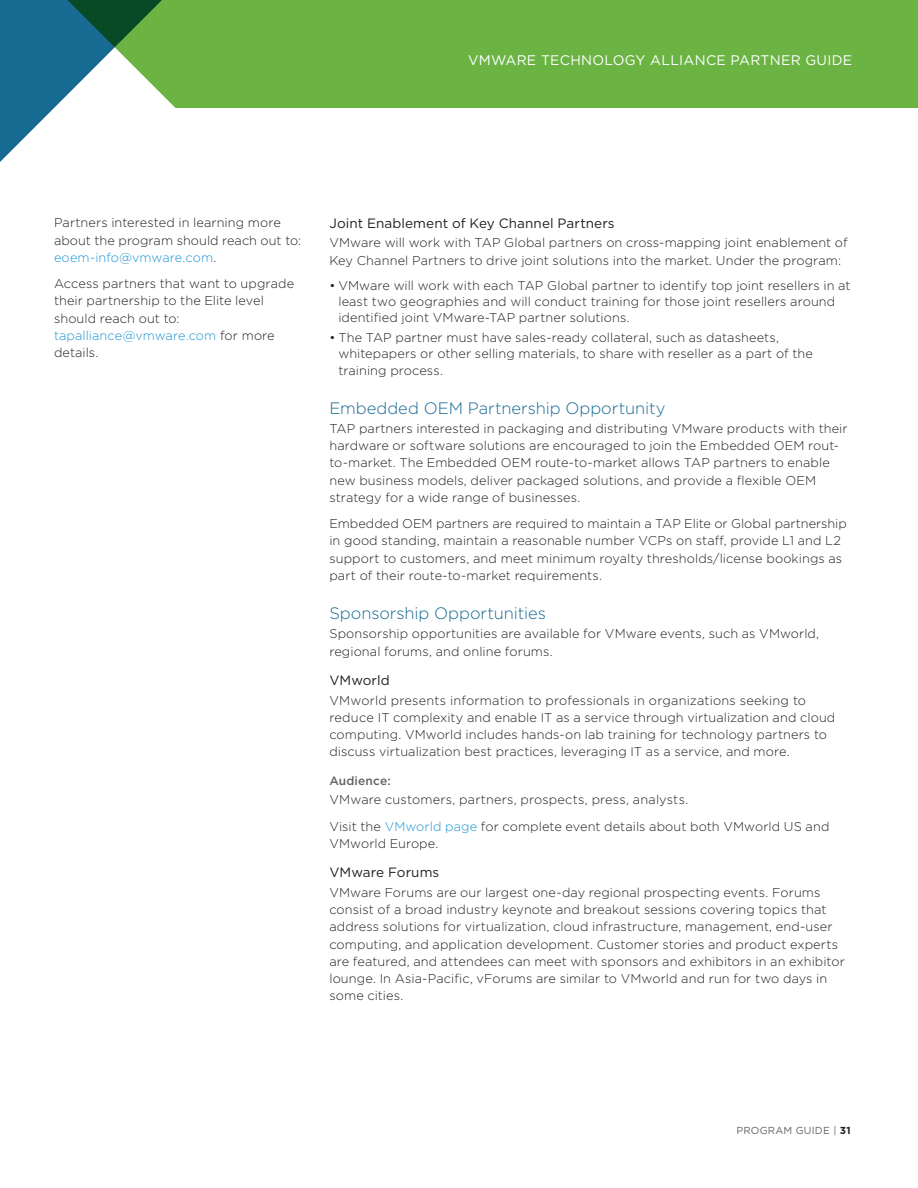
<style>
.page{position:relative;width:918px;height:1188px;background:#fff}
.page>*{position:absolute;margin:0;border:0;box-sizing:border-box;transform-origin:0 0}
._5a_SUBHEAD-1{font:300 16.5px "Gotham";color:#176a92}
.t1{font:13.8px "Gotham";letter-spacing:.02em;color:#fff}
._5a_SUBHEAD-2-BLK{font:13.5px "Gotham";letter-spacing:.005em;color:#231f20}
._3a_BODY_TEXT{font:300 12.75px/17.2px "Gotham";letter-spacing:.005em;color:#231f20}
._5a_SUBHEAD-3-gray{font:500 12px "Gotham";letter-spacing:.01em;color:#636265}
.t2{font:10.2px "Gotham";letter-spacing:.02em;color:#636265}
.s1{color:#1c94d2}
.s2{font-weight:700;color:#231f20}
</style>
<div class="page">
<div style="left:176px;top:0;width:742px;height:108px;background:#6bb444"></div>
<svg style="left:0;top:0;width:176px;height:162px"></svg>
<p class="t1" style="left:468px;top:51px;width:386px">VMWARE TECHNOLOGY ALLIANCE PARTNER GUIDE</p>
<p class="_3a_BODY_TEXT" style="left:54px;top:214px;width:249px">Partners interested in learning more about the program should reach out to: <span class="s1">eoem-info@vmware.com</span>.</p>
<p class="_3a_BODY_TEXT" style="left:54px;top:275px;width:242px">Access partners that want to upgrade their partnership to the Elite level should reach out to: <span class="s1">tapalliance@vmware.com</span> for more details.</p>
<p class="_5a_SUBHEAD-2-BLK" style="left:329px;top:214px;width:287px">Joint Enablement of Key Channel Partners</p>
<p class="_3a_BODY_TEXT" style="left:329px;top:234px;width:520px">VMware will work with TAP Global partners on cross-mapping joint enablement of<br>Key Channel Partners to drive joint solutions into the market. Under the program:</p>
<p class="_3a_BODY_TEXT" style="left:338px;top:277px;width:514px;line-height:16.2px;text-indent:-9px">• VMware will work with each TAP Global partner to identify top joint resellers in at least two geographies and will conduct training for those joint resellers around identified joint VMware-TAP partner solutions.</p>
<p class="_3a_BODY_TEXT" style="left:338px;top:329px;width:476px;line-height:16.2px;text-indent:-9px">• The TAP partner must have sales-ready collateral, such as datasheets, whitepapers or other selling materials, to share with reseller as a part of the training process.</p>
<p class="_5a_SUBHEAD-1" style="left:329px;top:397px;width:338px">Embedded OEM Partnership Opportunity</p>
<p class="_3a_BODY_TEXT" style="left:329px;top:420px;width:520px">TAP partners interested in packaging and distributing VMware products with their hardware or software solutions are encouraged to join the Embedded OEM rout&shy;to-market. The Embedded OEM route-to-market allows TAP partners to enable new business models, deliver packaged solutions, and provide a flexible OEM strategy for a wide range of businesses.</p>
<p class="_3a_BODY_TEXT" style="left:329px;top:515px;width:519px">Embedded OEM partners are required to maintain a TAP Elite or Global partnership in good standing, maintain a reasonable number VCPs on staff, provide L1 and L2 support to customers, and meet minimum royalty thresholds/license bookings as part of their route-to-market requirements.</p>
<p class="_5a_SUBHEAD-1" style="left:329px;top:603px;width:218px">Sponsorship Opportunities</p>
<p class="_3a_BODY_TEXT" style="left:329px;top:625px;width:491px">Sponsorship opportunities are available for VMware events, such as VMworld, regional forums, and online forums.</p>
<p class="_5a_SUBHEAD-2-BLK" style="left:329px;top:672px;width:62px">VMworld</p>
<p class="_3a_BODY_TEXT" style="left:329px;top:691px;width:507px">VMworld presents information to professionals in organizations seeking to reduce IT complexity and enable IT as a service through virtualization and cloud computing. VMworld includes hands-on lab training for technology partners to discuss virtualization best practices, leveraging IT as a service, and more.</p>
<p class="_5a_SUBHEAD-3-gray" style="left:329px;top:773px;width:63px">Audience:</p>
<p class="_3a_BODY_TEXT" style="left:329px;top:791px;width:360px">VMware customers, partners, prospects, press, analysts.</p>
<p class="_3a_BODY_TEXT" style="left:329px;top:817px;width:502px">Visit the <span class="s1">VMworld page</span> for complete event details about both VMworld US and<br>VMworld Europe.</p>
<p class="_5a_SUBHEAD-2-BLK" style="left:329px;top:864px;width:111px">VMware Forums</p>
<p class="_3a_BODY_TEXT" style="left:329px;top:883px;width:517px">VMware Forums are our largest one-day regional prospecting events. Forums consist of a broad industry keynote and breakout sessions covering topics that address solutions for virtualization, cloud infrastructure, management, end-user computing, and application development. Customer stories and product experts are featured, and attendees can meet with sponsors and exhibitors in an exhibitor lounge. In Asia-Pacific, vForums are similar to VMworld and run for two days in some cities.</p>
<p class="t2" style="left:736px;top:1124px;width:116px">PROGRAM GUIDE | <span class="s2">31</span></p>
</div>
